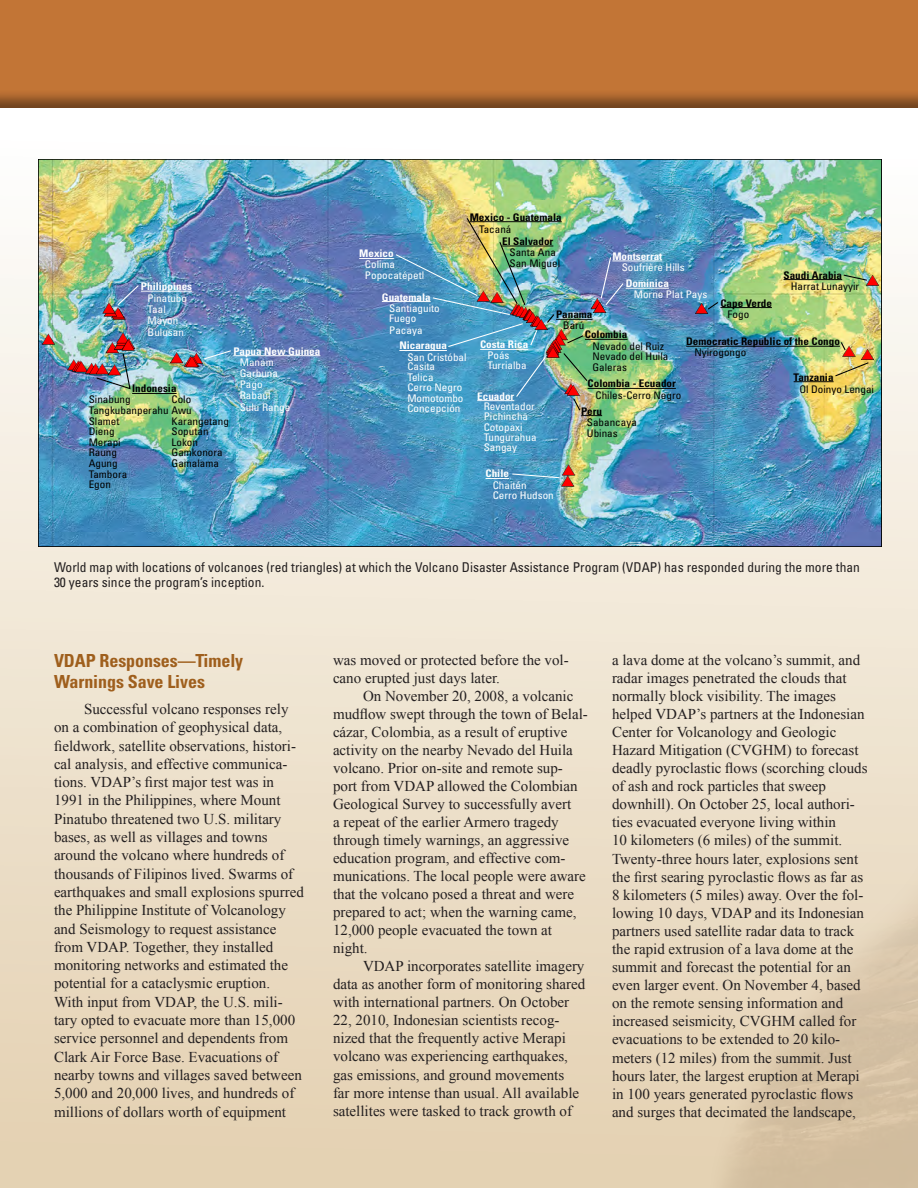
<style>
.page{position:relative;width:918px;height:1188px;background:#fff}
.page>*{position:absolute;margin:0;border:0;box-sizing:border-box;transform-origin:0 0}
.Heading_1{font:700 condensed 18px/21px "Univers";letter-spacing:-.005em;color:#9f5f1d}
.Body_Text{font:15px/18.1px "Times New Roman";color:#231f20}
.PhotoCredit{font:condensed 13.5px/15px "Univers";color:#231f20}
.t1{font:condensed 10.5px/10.5px "Univers";color:#fff;scale:1.06 1}
.t2{font:condensed 10.5px/10.6px "Univers";color:#000;scale:1.06 1}
.t3{font:700 condensed 10.5px/11.4px "Univers";color:#000;scale:1.06 1}
.t4{font:700 condensed 10.5px "Univers";color:#fff;scale:1.06 1}
.s1{font-weight:700}
.s2{font-weight:400}
</style>
<div class="page">
<div style="left:0;top:79px;width:918px;height:1109px;background:linear-gradient(to bottom,#f2f4f5,#e6d2b2)"></div>
<img style="left:686px;top:199px;width:232px;height:989px">
<img style="left:40px;top:161px;width:839px;height:383px">
<svg style="left:42px;top:334px;width:13px;height:11px"></svg>
<hr style="left:359px;top:258px;width:35px;height:1px;background:#fff">
<hr style="left:585px;top:339px;width:43px;height:1px;background:#000">
<hr style="left:588px;top:388px;width:88px;height:1px;background:#000">
<hr style="left:382px;top:301px;width:49px;height:1px;background:#fff">
<hr style="left:233px;top:355px;width:87px;height:1px;background:#fff">
<hr style="left:132px;top:393px;width:45px;height:1px;background:#000">
<hr style="left:141px;top:291px;width:51px;height:1px;background:#fff">
<hr style="left:612px;top:261px;width:50px;height:1px;background:#fff">
<hr style="left:720px;top:307px;width:52px;height:1px;background:#000">
<svg style="left:695px;top:301px;width:24px;height:13px"></svg>
<hr style="left:784px;top:279px;width:58px;height:1px;background:#000">
<svg style="left:842px;top:274px;width:37px;height:12px"></svg>
<hr style="left:794px;top:381px;width:40px;height:1px;background:#000">
<hr style="left:686px;top:346px;width:154px;height:1px;background:#000">
<svg style="left:834px;top:341px;width:40px;height:36px"></svg>
<hr style="left:626px;top:288px;width:43px;height:1px;background:#fff">
<svg style="left:486px;top:464px;width:89px;height:23px;background:#6093b2"></svg>
<img style="left:67px;top:332px;width:68px;height:58px">
<svg style="left:170px;top:350px;width:62px;height:17px"></svg>
<svg style="left:102px;top:284px;width:38px;height:36px"></svg>
<img style="left:395px;top:217px;width:230px;height:199px">
<div style="left:0;top:0;width:918px;height:111px;background:#231f20;opacity:.5"></div>
<p class="t1" style="left:148px;top:281px;width:44px;line-height:11.4px;text-indent:-7px"><span class="s1">Philippines<br></span>Pinatubo<br>Taal<br>Mayon<br>Bulusan</p>
<p class="t1" style="left:240px;top:345px;width:78px;line-height:11.1px;text-indent:-6px"><span class="s1">Papua New Guinea<br></span>Manam<br>Garbuna<br>Pago<br>Rabaul</p>
<p class="t3" style="left:132px;top:383px;width:43px">Indonesia</p>
<p class="t2" style="left:89px;top:394px;width:99px">Sinabung<br>Tangkubanperahu Awu<br>Slamet<br>Dieng<br>Merapi<br>Raung</p>
<p class="t2" style="left:89px;top:469px;width:38px">Tambora<br>Egon</p>
<p class="t2" style="left:172px;top:389px;width:56px;line-height:21.3px">Colo<br>Karangetang</p>
<p class="t2" style="left:172px;top:426px;width:50px">Soputan<br>Lokon<br>Gamkonora<br>Gamalama</p>
<p class="t1" style="left:240px;top:402px;width:49px">Sulu Range</p>
<p class="t2" style="left:89px;top:458px;width:29px">Agung</p>
<p class="t3" style="left:479px;top:211px;width:79px;line-height:12.3px;text-indent:-9px">Mexico - Guatemala<br><span class="s2">Tacaná</span></p>
<p class="t1" style="left:365px;top:248px;width:57px;text-indent:-6px"><span class="s1">Mexico<br></span>Colima<br>Popocatépetl</p>
<p class="t1" style="left:389px;top:291px;width:49px;line-height:11.1px;text-indent:-7px"><span class="s1">Guatemala<br></span>Santiaguito<br>Fuego<br>Pacaya</p>
<p class="t4" style="left:399px;top:339px;width:46px">Nicaragua</p>
<p class="t1" style="left:407px;top:372px;width:54px">Telica<br>Cerro Negro<br>Momotombo<br>Concepción</p>
<p class="t1" style="left:407px;top:352px;width:57px;line-height:9.4px">San Cristóbal<br>Casita</p>
<p class="t3" style="left:502px;top:235px;width:52px;text-align:right">El Salvador<br><span class="s2">Santa Ana</span></p>
<p class="t2" style="left:510px;top:257px;width:49px">San Miguel</p>
<p class="t1" style="left:622px;top:250px;width:61px;line-height:11.2px;text-indent:-9px"><span class="s1">Montserrat<br></span>Soufrière Hills</p>
<p class="t2" style="left:791px;top:269px;width:66px;line-height:11.9px;text-indent:-7px"><span class="s1">Saudi Arabia<br></span>Harrat Lunayyir</p>
<p class="t1" style="left:634px;top:278px;width:71px;line-height:11.2px;text-indent:-8px"><span class="s1">Dominica<br></span>Morne Plat Pays</p>
<p class="t3" style="left:728px;top:297px;width:43px;line-height:12px;text-indent:-7px">Cape Verde<br><span class="s2">Fogo</span></p>
<p class="t3" style="left:556px;top:309px;width:36px;line-height:10.8px;text-align:center">Panama<br><span class="s2">Barú</span></p>
<p class="t2" style="left:592px;top:329px;width:73px;text-indent:-8px"><span class="s1">Colombia<br></span>Nevado del Ruiz<br>Nevado del Huila<br>Galeras</p>
<p class="t2" style="left:596px;top:378px;width:82px;line-height:11.9px;text-indent:-8px"><span class="s1">Colombia - Ecuador<br></span>Chiles-Cerro Negro</p>
<p class="t3" style="left:694px;top:336px;width:139px;text-indent:-8px">Democratic Republic of the Congo<br><span class="s2">Nyirogongo</span></p>
<p class="t1" style="left:487px;top:339px;width:40px;text-indent:-7px"><span class="s1">Costa Rica<br></span>Poás<br>Turrialba</p>
<p class="t2" style="left:799px;top:371px;width:72px;line-height:11.9px;text-indent:-6px"><span class="s1">Tanzania<br></span>Ol Doinyo Lengai</p>
<p class="t1" style="left:484px;top:391px;width:51px;text-indent:-6px"><span class="s1">Ecuador<br></span>Reventador<br>Pichincha<br>Cotopaxi<br>Tungurahua<br>Sangay</p>
<p class="t2" style="left:587px;top:405px;width:49px;line-height:11.6px;text-indent:-6px"><span class="s1">Peru<br></span>Sabancaya</p>
<p class="t2" style="left:587px;top:427px;width:31px">Ubinas</p>
<p class="t1" style="left:493px;top:468px;width:59px;line-height:10.9px;text-indent:-7px"><span class="s1">Chile<br></span>Chaitén<br>Cerro Hudson</p>
<p class="PhotoCredit" style="left:54px;top:560px;width:807px">World map with locations of volcanoes (red triangles) at which the Volcano Disaster Assistance Program (VDAP) has responded during the more than<br>30 years since the program’s inception.</p>
<p class="Heading_1" style="left:54px;top:650px;width:191px">VDAP Responses—Timely<br>Warnings Save Lives</p>
<p class="Body_Text" style="left:54px;top:700px;width:251px;text-indent:30px">Successful volcano responses rely on a combination of geophysical data, fieldwork, satellite observations, histori&shy;cal analysis, and effective communica&shy;tions. VDAP’s first major test was in 1991 in the Philippines, where Mount Pinatubo threatened two U.S. military bases, as well as villages and towns around the volcano where hundreds of thousands of Filipinos lived. Swarms of earthquakes and small explosions spurred the Philippine Institute of Volcanology and Seismology to request assistance from VDAP. Together, they installed monitoring networks and estimated the potential for a cataclysmic eruption.<br>With input from VDAP, the U.S. mili&shy;tary opted to evacuate more than 15,000 service personnel and dependents from Clark Air Force Base. Evacuations of nearby towns and villages saved between 5,000 and 20,000 lives, and hundreds of millions of dollars worth of equipment</p>
<p class="Body_Text" style="left:333px;top:650px;width:237px">was moved or protected before the vol&shy;cano erupted just days later.</p>
<p class="Body_Text" style="left:333px;top:686px;width:256px;text-indent:30px">On November 20, 2008, a volcanic mudflow swept through the town of Belal&shy;cázar, Colombia, as a result of eruptive activity on the nearby Nevado del Huila volcano. Prior on-site and remote sup&shy;port from VDAP allowed the Colombian Geological Survey to successfully avert<br>a repeat of the earlier Armero tragedy through timely warnings, an aggressive education program, and effective com&shy;munications. The local people were aware that the volcano posed a threat and were prepared to act; when the warning came, 12,000 people evacuated the town at night.</p>
<p class="Body_Text" style="left:333px;top:956px;width:254px;text-indent:30px">VDAP incorporates satellite imagery data as another form of monitoring shared with international partners. On October 22, 2010, Indonesian scientists recog&shy;nized that the frequently active Merapi volcano was experiencing earthquakes, gas emissions, and ground movements<br>far more intense than usual. All available satellites were tasked to track growth of</p>
<p class="Body_Text" style="left:612px;top:650px;width:257px">a lava dome at the volcano’s summit, and radar images penetrated the clouds that normally block visibility. The images helped VDAP’s partners at the Indonesian Center for Volcanology and Geologic Hazard Mitigation (CVGHM) to forecast deadly pyroclastic flows (scorching clouds of ash and rock particles that sweep downhill). On October 25, local authori&shy;ties evacuated everyone living within<br>10 kilometers (6 miles) of the summit.<br>Twenty-three hours later, explosions sent the first searing pyroclastic flows as far as 8 kilometers (5 miles) away. Over the fol&shy;lowing 10 days, VDAP and its Indonesian partners used satellite radar data to track the rapid extrusion of a lava dome at the summit and forecast the potential for an even larger event. On November 4, based on the remote sensing information and increased seismicity, CVGHM called for evacuations to be extended to 20 kilo&shy;meters (12 miles) from the summit. Just hours later, the largest eruption at Merapi in 100 years generated pyroclastic flows and surges that decimated the landscape,</p>
</div>
